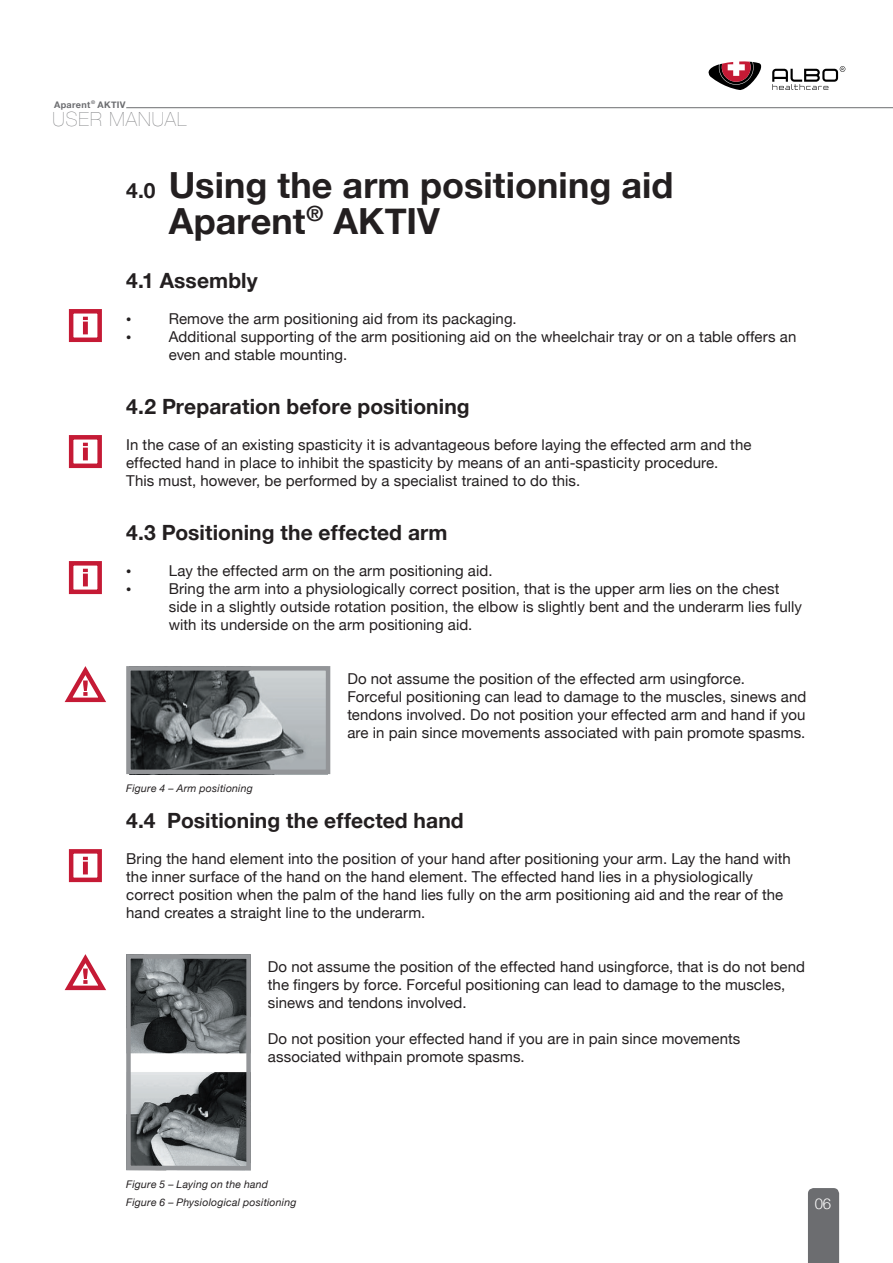
<style>
.page{position:relative;width:893px;height:1263px;background:#fff}
.page>*{position:absolute;margin:0;border:0;box-sizing:border-box;transform-origin:0 0}
.t1{font:700 36px/36px "Helvetica Neue";letter-spacing:.005em;color:#231f20}
.t2{font:700 21px "Helvetica Neue";letter-spacing:.005em;color:#231f20}
.t3{font:200 19.5px "Helvetica Neue";letter-spacing:.055em;color:#6c6d70}
.t4{font:15px/18px "Helvetica Neue";letter-spacing:.005em;color:#231f20}
.t5{font:300 15px "Helvetica Neue";color:#fff}
.t6{font:italic 10.5px/18px "Helvetica Neue";letter-spacing:.02em;color:#231f20}
.t7{font:10.5px "Helvetica Neue";color:#231f20}
.t8{font:700 9.15px "Helvetica Neue";letter-spacing:.03em;color:#6c6d70}
.s1{font-size:21px}
</style>
<div class="page">
<svg style="left:772px;top:66px;width:73px;height:24px"></svg>
<svg style="left:709px;top:61px;width:52px;height:29px"></svg>
<div style="left:808px;top:1188px;width:31px;height:75px;background:#6c6d70"></div>
<hr style="left:126px;top:107px;width:767px;height:1px;background:#6c6d70">
<div style="left:69px;top:561px;width:33px;height:33px;border:4px solid #c51a35"></div>
<svg style="left:83px;top:569px;width:5px;height:17px"></svg>
<svg style="left:64px;top:666px;width:42px;height:37px"></svg>
<img style="left:131px;top:671px;width:194px;height:98px">
<div style="left:126px;top:666px;width:204px;height:108px;border:4px solid #939598"></div>
<div style="left:69px;top:309px;width:33px;height:33px;border:4px solid #c51a35"></div>
<svg style="left:83px;top:317px;width:5px;height:17px"></svg>
<div style="left:69px;top:435px;width:33px;height:33px;border:4px solid #c51a35"></div>
<svg style="left:83px;top:443px;width:5px;height:17px"></svg>
<img style="left:131px;top:959px;width:115px;height:206px">
<div style="left:126px;top:954px;width:125px;height:216px;border:4px solid #939598"></div>
<svg style="left:64px;top:954px;width:42px;height:37px"></svg>
<div style="left:69px;top:849px;width:33px;height:33px;border:4px solid #c51a35"></div>
<svg style="left:83px;top:857px;width:5px;height:17px"></svg>
<p class="t8" style="left:54px;top:99px;width:73px">Aparent<sup>®</sup> AKTIV</p>
<h3 class="t3" style="left:53px;top:108px;width:135px">USER MANUAL</h3>
<h1 class="t1" style="left:169px;top:166px;width:506px;text-indent:-43px"><span class="s1">4.0</span> Using the arm positioning aid<br>Aparent<sup>®</sup> AKTIV</h1>
<h2 class="t2" style="left:126px;top:268px;width:133px">4.1 Assembly</h2>
<p class="t7" style="left:126px;top:313px;width:7px">•</p>
<p class="t4" style="left:169px;top:309px;width:349px">Remove the arm positioning aid from its packaging.</p>
<p class="t7" style="left:126px;top:331px;width:7px">•</p>
<p class="t4" style="left:169px;top:327px;width:629px">Additional supporting of the arm positioning aid on the wheelchair tray or on a table offers an even and stable mounting.</p>
<h2 class="t2" style="left:126px;top:394px;width:345px">4.2 Preparation before positioning</h2>
<p class="t4" style="left:126px;top:435px;width:627px">In the case of an existing spasticity it is advantageous before laying the effected arm and the effected hand in place to inhibit the spasticity by means of an anti-spasticity procedure.<br>This must, however, be performed by a specialist trained to do this.</p>
<h2 class="t2" style="left:126px;top:520px;width:323px">4.3 Positioning the effected arm</h2>
<p class="t7" style="left:126px;top:565px;width:7px">•</p>
<p class="t4" style="left:169px;top:561px;width:325px">Lay the effected arm on the arm positioning aid.</p>
<p class="t7" style="left:126px;top:583px;width:7px">•</p>
<p class="t4" style="left:169px;top:579px;width:635px">Bring the arm into a physiologically correct position, that is the upper arm lies on the chest side in a slightly outside rotation position, the elbow is slightly bent and the underarm lies fully with its underside on the arm positioning aid.</p>
<p class="t4" style="left:347px;top:669px;width:460px">Do not assume the position of the effected arm usingforce.<br>Forceful positioning can lead to damage to the muscles, sinews and tendons involved. Do not position your effected arm and hand if you are in pain since movements associated with pain promote spasms.</p>
<p class="t6" style="left:126px;top:779px;width:128px">Figure 4 – Arm positioning</p>
<h2 class="t2" style="left:126px;top:808px;width:339px">4.4 Positioning the effected hand</h2>
<p class="t4" style="left:126px;top:849px;width:666px">Bring the hand element into the position of your hand after positioning your arm. Lay the hand with the inner surface of the hand on the hand element. The effected hand lies in a physiologically correct position when the palm of the hand lies fully on the arm positioning aid and the rear of the hand creates a straight line to the underarm.</p>
<p class="t4" style="left:268px;top:957px;width:539px">Do not assume the position of the effected hand usingforce, that is do not bend the fingers by force. Forceful positioning can lead to damage to the muscles, sinews and tendons involved.</p>
<p class="t4" style="left:268px;top:1029px;width:474px">Do not position your effected hand if you are in pain since movements associated withpain promote spasms.</p>
<p class="t6" style="left:126px;top:1175px;width:172px">Figure 5 – Laying on the hand<br>Figure 6 – Physiological positioning</p>
<p class="t5" style="left:815px;top:1195px;width:18px">06</p>
</div>
